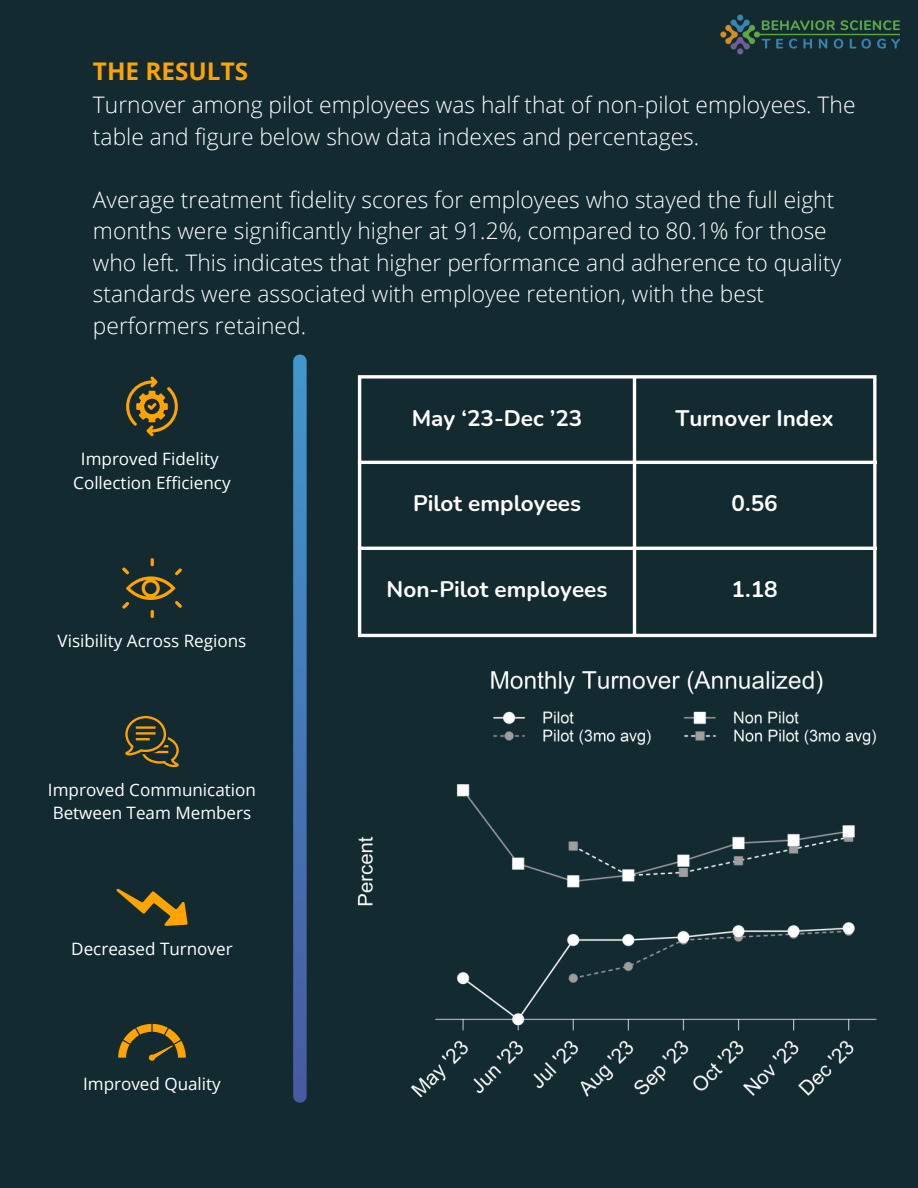
<style>
.page{position:relative;width:918px;height:1188px;background:#132a30}
.page>*{position:absolute;margin:0;border:0;box-sizing:border-box;transform-origin:0 0}
.t1{font:700 24.3px "Open Sans";color:#ffa301}
.t2{font:300 22.8px/31.5px "Open Sans";color:#fff}
.t3{font:700 22.5px "Nunito";color:#fff}
.t4{font:17.1px/23.7px "Open Sans";color:#fff}
</style>
<div class="page">
<svg style="left:126px;top:376px;width:52px;height:60px"></svg>
<svg style="left:125px;top:716px;width:54px;height:51px"></svg>
<svg style="left:118px;top:1024px;width:68px;height:37px"></svg>
<hr style="left:358px;top:379px;width:3px;height:255px;background:#fff">
<hr style="left:633px;top:379px;width:3px;height:255px;background:#fff">
<svg style="left:873px;top:379px;width:4px;height:255px"></svg>
<svg style="left:358px;top:375px;width:519px;height:4px;background:#dadedf"></svg>
<hr style="left:358px;top:461px;width:519px;height:3px;background:#fff">
<hr style="left:358px;top:547px;width:519px;height:3px;background:#fff">
<hr style="left:358px;top:634px;width:519px;height:3px;background:#fff">
<img style="left:358px;top:671px;width:519px;height:425px">
<svg style="left:122px;top:558px;width:60px;height:60px"></svg>
<svg style="left:116px;top:889px;width:72px;height:37px"></svg>
<img style="left:720px;top:14px;width:179px;height:41px">
<svg style="left:293px;top:361px;width:14px;height:735px;background:#4276b2"></svg>
<p class="t1" style="left:93px;top:54px;width:157px">THE RESULTS</p>
<p class="t2" style="left:93px;top:89px;width:764px">Turnover among pilot employees was half that of non-pilot employees. The table and figure below show data indexes and percentages.</p>
<p class="t2" style="left:93px;top:183px;width:750px">Average treatment fidelity scores for employees who stayed the full eight months were significantly higher at 91.2%, compared to 80.1% for those who left. This indicates that higher performance and adherence to quality standards were associated with employee retention, with the best performers retained.</p>
<p class="t4" style="left:81px;top:447px;width:139px">Improved Fidelity</p>
<p class="t4" style="left:73px;top:470px;width:159px">Collection Efficiency</p>
<p class="t4" style="left:58px;top:628px;width:190px">Visibility Across Regions</p>
<p class="t4" style="left:48px;top:777px;width:210px">Improved Communication<br>Between Team Members</p>
<p class="t4" style="left:71px;top:936px;width:163px">Decreased Turnover</p>
<p class="t4" style="left:83px;top:1071px;width:139px">Improved Quality</p>
<p class="t3" style="left:412px;top:403px;width:172px">May ‘23-Dec ’23</p>
<h1 class="t3" style="left:675px;top:403px;width:160px">Turnover Index</h1>
<h1 class="t3" style="left:413px;top:489px;width:170px">Pilot employees</h1>
<p class="t3" style="left:732px;top:489px;width:48px">0.56</p>
<p class="t3" style="left:387px;top:574px;width:222px">Non-Pilot employees</p>
<p class="t3" style="left:732px;top:574px;width:48px">1.18</p>
</div>
